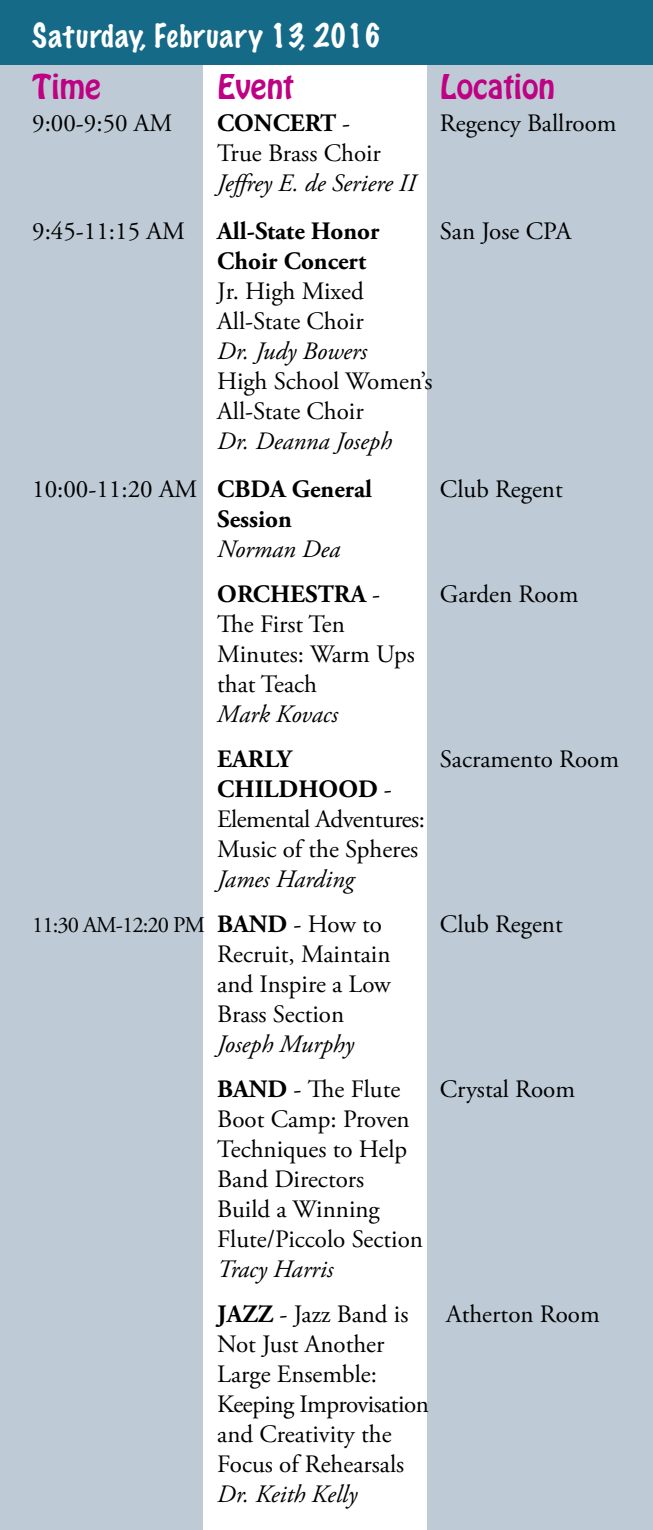
<style>
.page{position:relative;width:653px;height:1530px;background:#fff}
.page>*{position:absolute;margin:0;border:0;box-sizing:border-box;transform-origin:0 0}
.t1{font:100 30px "Marker Felt";letter-spacing:.035em;color:#fff}
.t2{font:30px "Hobo Std";color:#bf0183}
.t3{font:25px/30px "Adobe Garamond Pro";color:#000}
.t4{font:italic 25px/45px "Adobe Garamond Pro";color:#000}
.t5{font:25px/30px "Adobe Garamond Pro";letter-spacing:-.02em;color:#000}
.t6{font:700 25px "Adobe Garamond Pro";color:#000}
.t7{font:22.5px "Adobe Garamond Pro";letter-spacing:-.04em;color:#000}
.s1{font-weight:400}
.s2{font-style:normal}
.s3{font-weight:700;font-style:normal}
.s4{font-weight:700}
.s5{font-weight:700;font-size:25px}
.s6{font-size:25px}
</style>
<div class="page">
<div style="left:427px;top:65px;width:225px;height:1465px;background:#becbd6"></div>
<div style="left:0;top:65px;width:202px;height:1465px;background:#becbd6"></div>
<div style="left:0;top:0;width:652px;height:65px;background:#156a87"></div>
<p class="t1" style="left:32px;top:12px;width:350px">Saturday, February 13, 2016</p>
<p class="t2" style="left:32px;top:66px;width:70px">Time</p>
<p class="t2" style="left:217px;top:66px;width:78px">Event</p>
<p class="t2" style="left:440px;top:66px;width:116px">Location</p>
<p class="t3" style="left:32px;top:109px;width:142px">9:00-9:50 AM</p>
<p class="t6" style="left:217px;top:108px;width:134px">CONCERT <span class="s1">-</span></p>
<p class="t3" style="left:440px;top:109px;width:178px">Regency Ballroom</p>
<p class="t3" style="left:217px;top:139px;width:165px">True Brass Choir</p>
<p class="t4" style="left:217px;top:161px;width:200px">Jeffrey E. de Seriere II</p>
<p class="t3" style="left:32px;top:217px;width:154px">9:45-11:15 AM</p>
<p class="t6" style="left:217px;top:216px;width:163px">All-State Honor</p>
<p class="t3" style="left:440px;top:217px;width:133px">San Jose CPA</p>
<p class="t6" style="left:217px;top:246px;width:150px">Choir Concert</p>
<p class="t3" style="left:217px;top:277px;width:148px">Jr. High Mixed<br>All-State Choir</p>
<p class="t4" style="left:217px;top:329px;width:151px">Dr. Judy Bowers</p>
<p class="t3" style="left:217px;top:367px;width:216px">High School Women’s<br>All-State Choir</p>
<p class="t4" style="left:32px;top:417px;width:361px;line-height:48px;text-indent:185px">Dr. Deanna Joseph<br><span class="s2">10:00-11:20 AM</span> <span class="s3">CBDA General</span></p>
<p class="t3" style="left:440px;top:475px;width:124px">Club Regent</p>
<p class="t6" style="left:217px;top:504px;width:76px">Session</p>
<p class="t4" style="left:217px;top:527px;width:164px">Norman Dea<br><span class="s3">ORCHESTRA</span> <span class="s2">-</span></p>
<p class="t3" style="left:440px;top:580px;width:140px">Garden Room</p>
<p class="t3" style="left:217px;top:610px;width:199px">The First Ten<br>Minutes: Warm Ups that Teach</p>
<p class="t4" style="left:217px;top:692px;width:122px">Mark Kovacs</p>
<p class="t6" style="left:217px;top:744px;width:76px">EARLY</p>
<p class="t3" style="left:440px;top:745px;width:181px">Sacramento Room</p>
<p class="t5" style="left:217px;top:775px;width:209px"><span class="s4">CHILDHOOD</span> -<br>Elemental Adventures:<br>Music of the Spheres</p>
<p class="t4" style="left:217px;top:857px;width:138px">James Harding</p>
<p class="t7" style="left:32px;top:911px;width:351px">11:30 AM-12:20 PM <span class="s5">BAND</span> <span class="s6">- How to</span></p>
<p class="t3" style="left:440px;top:910px;width:124px">Club Regent</p>
<p class="t3" style="left:217px;top:940px;width:175px;text-align:justify">Recruit, Maintain and Inspire a Low Brass Section</p>
<p class="t4" style="left:217px;top:1022px;width:184px">Joseph Murphy<br><span class="s3">BAND</span> <span class="s2">- The Flute</span></p>
<p class="t3" style="left:440px;top:1075px;width:137px">Crystal Room</p>
<p class="t3" style="left:217px;top:1105px;width:207px">Boot Camp: Proven<br>Techniques to Help<br>Band Directors<br>Build a Winning<br>Flute/Piccolo Section</p>
<p class="t4" style="left:217px;top:1247px;width:192px">Tracy Harris<br><span class="s3">JAZZ</span> <span class="s2">- Jazz Band is</span></p>
<p class="t3" style="left:217px;top:1330px;width:213px">Not Just Another<br>Large Ensemble:<br>Keeping Improvisation and Creativity the<br>Focus of Rehearsals</p>
<p class="t4" style="left:217px;top:1472px;width:141px">Dr. Keith Kelly</p>
<p class="t3" style="left:446px;top:1300px;width:155px">Atherton Room</p>
</div>
